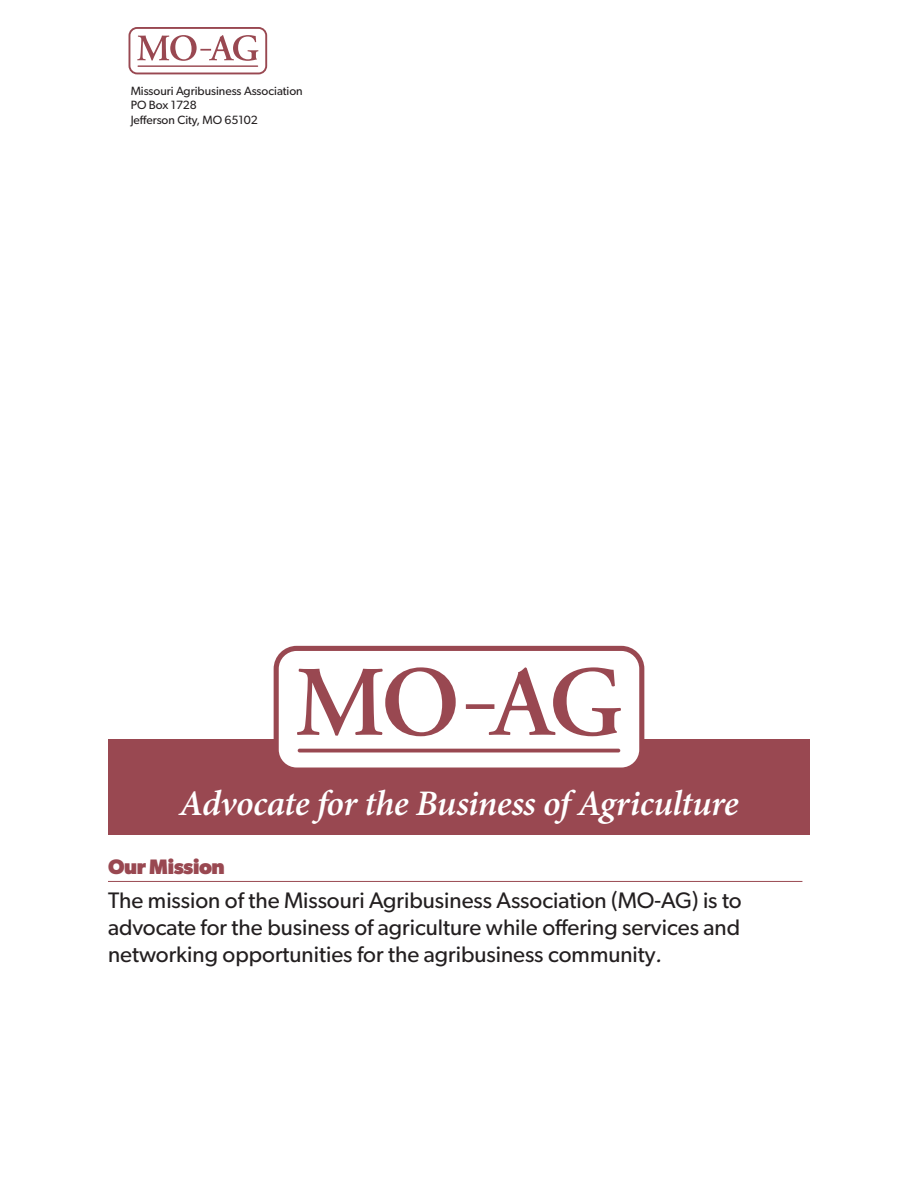
<style>
.page{position:relative;width:918px;height:1188px;background:#fff}
.page>*{position:absolute;margin:0;border:0;box-sizing:border-box;transform-origin:0 0}
.t1{font:italic 600 36px "Minion Pro";letter-spacing:-.015em;color:#fff}
.t2{font:22.5px/27px "Gibson";color:#231f20;text-align:justify}
.Head{font:700 21px "Gibson";letter-spacing:-.02em;color:#994851}
.t3{font:12px "Gibson";color:#231f20}
.s1{font-style:italic}
</style>
<div class="page">
<div style="left:108px;top:740px;width:702px;height:95px;background:#994851"></div>
<div style="left:274px;top:646px;width:370px;height:127px;background:#994851;border-radius:23px"></div>
<div style="left:279px;top:651px;width:360px;height:117px;background:#fff;border-radius:18px"></div>
<svg style="left:297px;top:667px;width:324px;height:69px"></svg>
<hr style="left:298px;top:749px;width:322px;height:3px;background:#994851;border-radius:2px">
<svg style="left:129px;top:27px;width:138px;height:47px"></svg>
<div style="left:130px;top:29px;width:135px;height:44px;background:#fff;border-radius:7px"></div>
<svg style="left:137px;top:35px;width:122px;height:26px"></svg>
<hr style="left:138px;top:65px;width:120px;height:2px;background:#994851">
<hr style="left:108px;top:881px;width:694px;height:1px;background:#994851">
<p class="t3" style="left:131px;top:84px;width:174px">Missouri Agribusiness Association</p>
<p class="t3" style="left:131px;top:98px;width:68px">PO Box 1728</p>
<p class="t3" style="left:131px;top:112px;width:129px">Jefferson City, MO 65102</p>
<p class="t1" style="left:179px;top:778px;width:561px">Advocate for the Business of Agriculture</p>
<p class="Head" style="left:108px;top:855px;width:118px">Our Mission</p>
<p class="t2" style="left:108px;top:886px;width:635px">The mission of the Missouri Agribusiness Association (MO-AG) is to advocate for the business of agriculture while offering services and networking opportunities for the agribusiness community<span class="s1">.</span></p>
</div>
